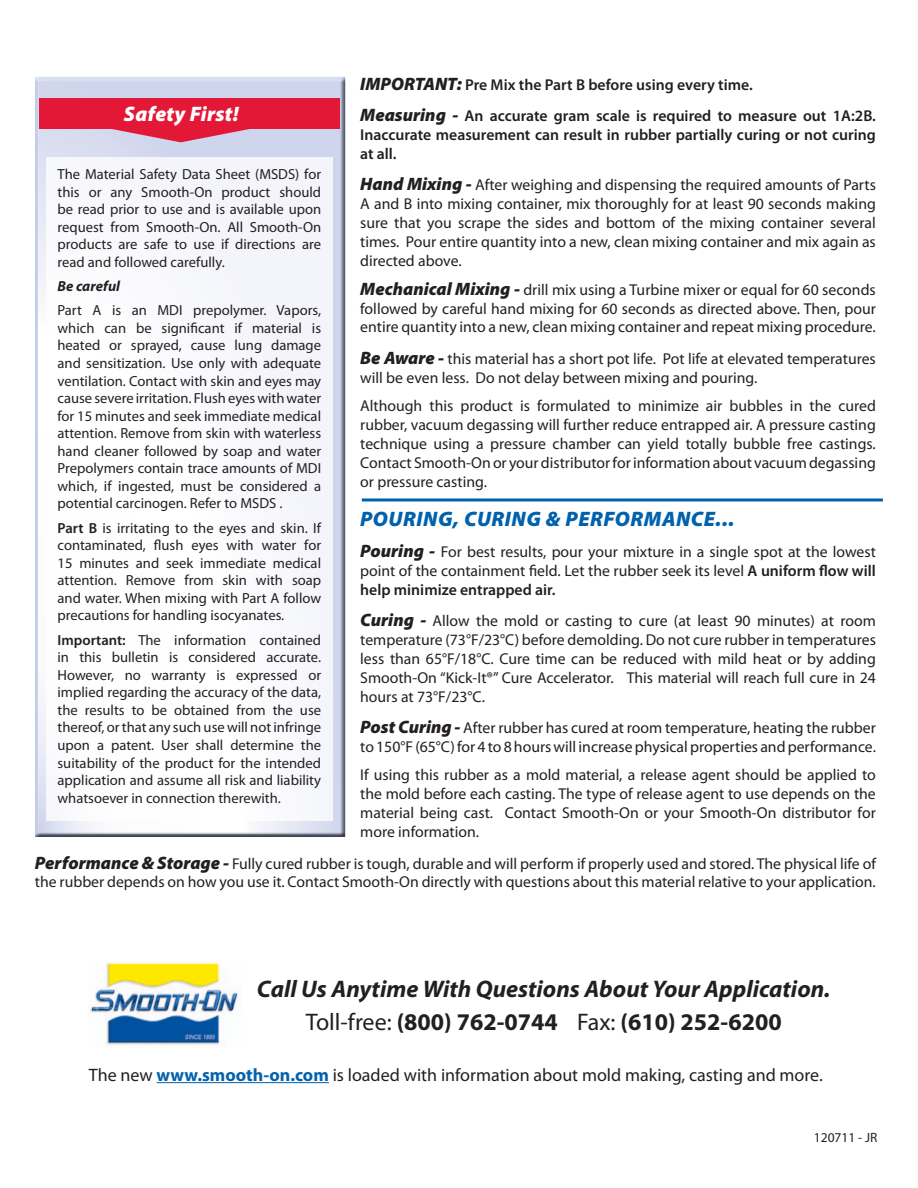
<style>
.page{position:relative;width:918px;height:1188px;background:#fff}
.page>*{position:absolute;margin:0;border:0;box-sizing:border-box;transform-origin:0 0}
.t1{font:italic 700 24px/33px "Myriad Pro";color:#231f20;text-align:center}
.t2{font:italic 900 21px "Myriad Pro";letter-spacing:.025em;color:#0061ad}
.t3{font:italic 900 21px "Myriad Pro";letter-spacing:.01em;color:#fff}
.t4{font:18px "Myriad Pro";color:#231f20}
.t5{font:15.75px/18.9px "Myriad Pro";color:#231f20;text-align:justify}
.t6{font:600 15.75px/31.3px "Myriad Pro";color:#231f20}
.t7{font:14.7px/17.5px "Myriad Pro";color:#231f20;text-align:justify}
.t8{font:italic 700 14.7px "Myriad Pro";color:#231f20}
.t9{font:13.5px "Myriad Pro";color:#231f20}
.s1{font-weight:900;font-style:italic;font-size:18px}
.s2{font-weight:600}
.s3{font-weight:400;font-style:normal}
.s4{font-style:normal}
.s5{font-weight:700;color:#0061ad}
</style>
<div class="page">
<div style="left:35px;top:76px;width:313px;height:762px;background:#231f20;opacity:.75"></div>
<div style="left:46px;top:158px;width:287px;height:663px;background:#fff"></div>
<div style="left:39px;top:98px;width:301px;height:31px;background:#e31837"></div>
<svg style="left:111px;top:129px;width:139px;height:13px"></svg>
<img style="left:90px;top:962px;width:148px;height:83px">
<hr style="left:157px;top:1082px;width:172px;height:1px;background:#0061ad">
<hr style="left:362px;top:498px;width:521px;height:3px;background:#0061ad">
<p class="t6" style="left:360px;top:69px;width:517px"><span class="s1">IMPORTANT:</span> Pre Mix the Part B before using every time.<br><span class="s1">Measuring -</span> An accurate gram scale is required to measure out 1A:2B.</p>
<p class="t6" style="left:360px;top:125px;width:517px;line-height:18.9px">Inaccurate measurement can result in rubber partially curing or not curing at all.</p>
<p class="t5" style="left:360px;top:175px;width:517px"><span class="s1">Hand Mixing -</span> After weighing and dispensing the required amounts of Parts A and B into mixing container, mix thoroughly for at least 90 seconds making sure that you scrape the sides and bottom of the mixing container several times. Pour entire quantity into a new, clean mixing container and mix again as directed above.</p>
<p class="t5" style="left:360px;top:280px;width:517px"><span class="s1">Mechanical Mixing -</span> drill mix using a Turbine mixer or equal for 60 seconds followed by careful hand mixing for 60 seconds as directed above. Then, pour entire quantity into a new, clean mixing container and repeat mixing procedure.</p>
<p class="t5" style="left:360px;top:349px;width:517px"><span class="s1">Be Aware -</span> this material has a short pot life. Pot life at elevated temperatures will be even less. Do not delay between mixing and pouring.</p>
<p class="t5" style="left:360px;top:396px;width:517px">Although this product is formulated to minimize air bubbles in the cured rubber, vacuum degassing will further reduce entrapped air. A pressure casting technique using a pressure chamber can yield totally bubble free castings.<br>Contact Smooth-On or your distributor for information about vacuum degassing or pressure casting.</p>
<h2 class="t2" style="left:360px;top:505px;width:376px">POURING, CURING &amp; PERFORMANCE...</h2>
<p class="t5" style="left:360px;top:542px;width:517px"><span class="s1">Pouring -</span> For best results, pour your mixture in a single spot at the lowest point of the containment field. Let the rubber seek its level <span class="s2">A uniform flow will help minimize entrapped air.</span></p>
<p class="t5" style="left:360px;top:611px;width:517px"><span class="s1">Curing -</span> Allow the mold or casting to cure (at least 90 minutes) at room temperature (73°F/23°C) before demolding. Do not cure rubber in temperatures less than 65°F/18°C. Cure time can be reduced with mild heat or by adding Smooth-On “Kick-It®” Cure Accelerator. This material will reach full cure in 24 hours at 73°F/23°C.</p>
<p class="t5" style="left:360px;top:718px;width:517px"><span class="s1">Post Curing -</span> After rubber has cured at room temperature, heating the rubber to 150°F (65°C) for 4 to 8 hours will increase physical properties and performance.</p>
<p class="t5" style="left:360px;top:765px;width:517px">If using this rubber as a mold material, a release agent should be applied to the mold before each casting. The type of release agent to use depends on the material being cast. Contact Smooth-On or your Smooth-On distributor for more information.</p>
<p class="t5" style="left:35px;top:854px;width:843px"><span class="s1">Performance &amp; Storage -</span> Fully cured rubber is tough, durable and will perform if properly used and stored. The physical life of the rubber depends on how you use it. Contact Smooth-On directly with questions about this material relative to your application.</p>
<h2 class="t3" style="left:124px;top:100px;width:116px">Safety First!</h2>
<p class="t7" style="left:58px;top:165px;width:265px">The Material Safety Data Sheet (MSDS) for this or any Smooth-On product should be read prior to use and is available upon request from Smooth-On. All Smooth-On products are safe to use if directions are read and followed carefully.</p>
<p class="t8" style="left:58px;top:277px;width:64px">Be careful</p>
<p class="t7" style="left:58px;top:301px;width:265px">Part A is an MDI prepolymer. Vapors, which can be significant if material is heated or sprayed, cause lung damage and sensitization. Use only with adequate ventilation. Contact with skin and eyes may cause severe irritation. Flush eyes with water for 15 minutes and seek immediate medical attention. Remove from skin with waterless hand cleaner followed by soap and water Prepolymers contain trace amounts of MDI which, if ingested, must be considered a potential carcinogen. Refer to MSDS .</p>
<p class="t7" style="left:58px;top:519px;width:265px"><span class="s2">Part B</span> is irritating to the eyes and skin. If contaminated, flush eyes with water for 15 minutes and seek immediate medical attention. Remove from skin with soap and water. When mixing with Part A follow precautions for handling isocyanates.</p>
<p class="t7" style="left:58px;top:631px;width:265px"><span class="s2">Important:</span> The information contained in this bulletin is considered accurate.<br>However, no warranty is expressed or implied regarding the accuracy of the data, the results to be obtained from the use thereof, or that any such use will not infringe upon a patent. User shall determine the suitability of the product for the intended application and assume all risk and liability whatsoever in connection therewith.</p>
<h1 class="t1" style="left:257px;top:972px;width:575px">Call Us Anytime With Questions About Your Application.<br><span class="s3">Toll-free:</span> <span class="s4">(800) 762-0744</span> <span class="s3">Fax:</span> <span class="s4">(610) 252-6200</span></h1>
<p class="t4" style="left:89px;top:1064px;width:735px">The new <span class="s5">www.smooth-on.com</span> is loaded with information about mold making, casting and more.</p>
<p class="t9" style="left:814px;top:1129px;width:65px">120711 - JR</p>
</div>
